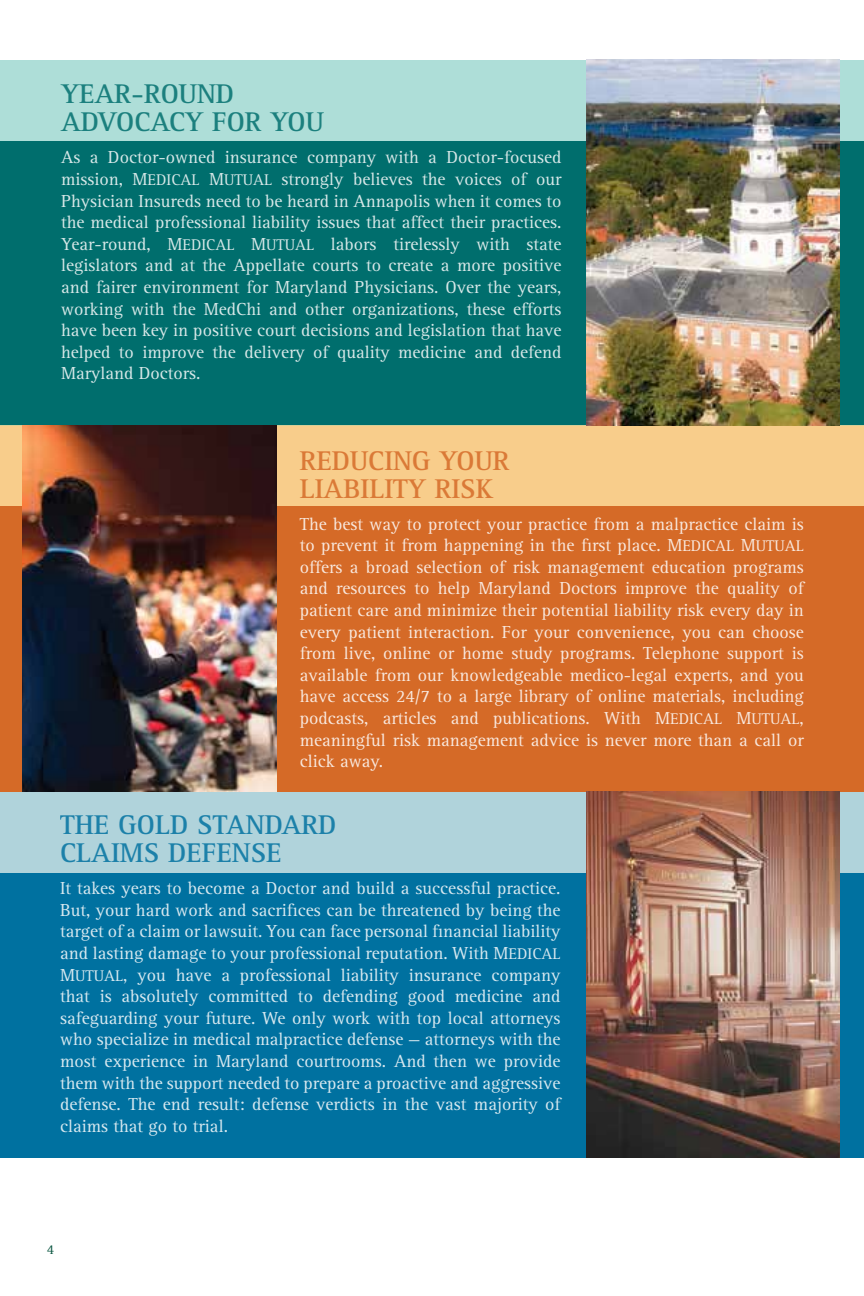
<style>
.page{position:relative;width:864px;height:1296px;background:#fff}
.page>*{position:absolute;margin:0;border:0;box-sizing:border-box;transform-origin:0 0}
.t1{font:700 28px/28px "Rotis Serif Std";color:#0071a0}
.t2{font:700 28px/28px "Rotis Serif Std";color:#d56a27}
.t3{font:700 28px/28px "Rotis Serif Std";color:#006e6d}
.t4{font:18px/21.6px "Rotis Serif Std";color:#fff;text-align:justify}
.t5{font:14px "Rotis Serif Std";color:#095540}
.s1{font-size:16px}
</style>
<div class="page">
<div style="left:0;top:426px;width:864px;height:366px;background:#d56a27"></div>
<div style="left:0;top:792px;width:864px;height:366px;background:#0071a0"></div>
<div style="left:0;top:60px;width:864px;height:366px;background:#006e6d"></div>
<div style="left:0;top:426px;width:864px;height:80px;background:#f8cd8b"></div>
<div style="left:0;top:60px;width:864px;height:80px;background:#aeded8"></div>
<div style="left:0;top:792px;width:864px;height:80px;background:#b0d3db"></div>
<img style="left:586px;top:60px;width:254px;height:366px">
<img style="left:586px;top:792px;width:254px;height:366px">
<img style="left:23px;top:426px;width:253px;height:366px">
<h1 class="t3" style="left:61px;top:81px;width:264px">YEAR-ROUND<br>ADVOCACY FOR YOU</h1>
<p class="t4" style="left:61px;top:147px;width:502px">As a Doctor-owned insurance company with a Doctor-focused mission, M<span class="s1">EDICAL</span> M<span class="s1">UTUAL</span> strongly believes the voices of our Physician Insureds need to be heard in Annapolis when it comes to the medical professional liability issues that affect their practices.<br>Year-round, M<span class="s1">EDICAL</span> M<span class="s1">UTUAL</span> labors tirelessly with state legislators and at the Appellate courts to create a more positive and fairer environment for Maryland Physicians. Over the years, working with the MedChi and other organizations, these efforts have been key in positive court decisions and legislation that have helped to improve the delivery of quality medicine and defend Maryland Doctors.</p>
<h1 class="t2" style="left:300px;top:447px;width:211px">REDUCING YOUR<br>LIABILITY RISK</h1>
<p class="t4" style="left:300px;top:513px;width:506px">The best way to protect your practice from a malpractice claim is to prevent it from happening in the first place. M<span class="s1">EDICAL</span> M<span class="s1">UTUAL </span>offers a broad selection of risk management education programs and resources to help Maryland Doctors improve the quality of patient care and minimize their potential liability risk every day in every patient interaction. For your convenience, you can choose from live, online or home study programs. Telephone support is available from our knowledgeable medico-legal experts, and you have access 24/7 to a large library of online materials, including podcasts, articles and publications. With M<span class="s1">EDICAL</span> M<span class="s1">UTUAL</span>, meaningful risk management advice is never more than a call or click away.</p>
<h1 class="t1" style="left:60px;top:812px;width:278px">THE GOLD STANDARD<br>CLAIMS DEFENSE</h1>
<p class="t4" style="left:60px;top:878px;width:502px">It takes years to become a Doctor and build a successful practice.<br>But, your hard work and sacrifices can be threatened by being the target of a claim or lawsuit. You can face personal financial liability and lasting damage to your professional reputation. With M<span class="s1">EDICAL </span>M<span class="s1">UTUAL</span>, you have a professional liability insurance company that is absolutely committed to defending good medicine and safeguarding your future. We only work with top local attorneys who specialize in medical malpractice defense — attorneys with the most experience in Maryland courtrooms. And then we provide them with the support needed to prepare a proactive and aggressive defense. The end result: defense verdicts in the vast majority of claims that go to trial.</p>
<p class="t5" style="left:47px;top:1242px;width:9px">4</p>
</div>
